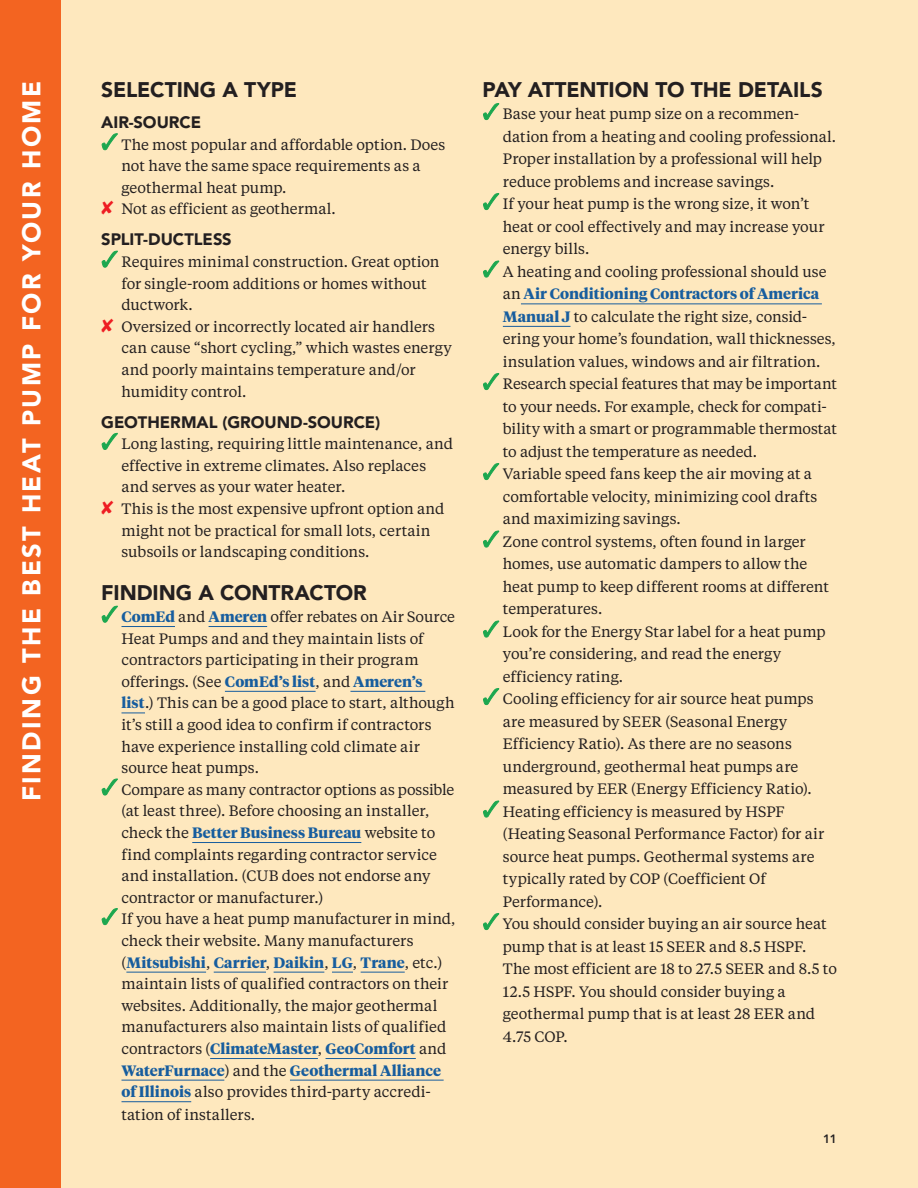
<style>
.page{position:relative;width:918px;height:1188px;background:#fee8be}
.page>*{position:absolute;margin:0;border:0;box-sizing:border-box;transform-origin:0 0}
.Header_2{font:900 25.5px "Avenir LT Std";letter-spacing:.095em;color:#fff}
.t1{font:900 21px "Avenir LT Std";letter-spacing:-.005em;color:#231f20}
.t2{font:900 16.5px "Avenir LT Std";color:#231f20}
.t3{font:15px/22.5px "Tiempos Text";letter-spacing:.005em;color:#231f20}
.Footnote_text{font:800 12px "Avenir LT Std";color:#231f20}
.s1{color:#ee1d23}
.s2{font-family:"Tiempos Headline";font-weight:700;color:#175d9e}
</style>
<div class="page">
<hr style="left:122px;top:626px;width:53px;height:1px;background:#175d9e">
<hr style="left:209px;top:626px;width:58px;height:1px;background:#175d9e">
<hr style="left:225px;top:691px;width:91px;height:1px;background:#175d9e">
<hr style="left:350px;top:691px;width:75px;height:1px;background:#175d9e">
<svg style="left:122px;top:713px;width:23px;height:1px"></svg>
<hr style="left:192px;top:842px;width:169px;height:1px;background:#175d9e">
<hr style="left:126px;top:972px;width:80px;height:1px;background:#175d9e">
<hr style="left:214px;top:972px;width:52px;height:1px;background:#175d9e">
<hr style="left:274px;top:972px;width:50px;height:1px;background:#175d9e">
<svg style="left:332px;top:972px;width:21px;height:1px"></svg>
<hr style="left:361px;top:972px;width:44px;height:1px;background:#175d9e">
<hr style="left:210px;top:1058px;width:108px;height:1px;background:#175d9e">
<hr style="left:326px;top:1058px;width:90px;height:1px;background:#175d9e">
<hr style="left:122px;top:1080px;width:102px;height:1px;background:#175d9e">
<hr style="left:290px;top:1080px;width:154px;height:1px;background:#175d9e">
<hr style="left:122px;top:1101px;width:69px;height:1px;background:#175d9e">
<hr style="left:521px;top:304px;width:301px;height:1px;background:#175d9e">
<hr style="left:503px;top:326px;width:67px;height:1px;background:#175d9e">
<div style="left:0;top:0;width:61px;height:1188px;background:#f36421"></div>
<p class="Header_2" style="left:16px;top:801px;width:722px;rotate:-90deg">FINDING THE BEST HEAT PUMP FOR YOUR HOME</p>
<p class="t1" style="left:101px;top:77px;width:197px">SELECTING A TYPE</p>
<p class="t2" style="left:101px;top:112px;width:101px">AIR-SOURCE</p>
<p class="t3" style="left:122px;top:133px;width:325px;line-height:21.6px">The most popular and affordable option. Does not have the same space requirements as a geothermal heat pump.</p>
<p class="t3" style="left:101px;top:197px;width:236px"><span class="s1">✘</span> Not as efficient as geothermal.</p>
<p class="t2" style="left:101px;top:230px;width:132px">SPLIT-DUCTLESS</p>
<p class="t3" style="left:122px;top:250px;width:320px;line-height:21.6px">Requires minimal construction. Great option for single-room additions or homes without ductwork.</p>
<p class="t3" style="left:122px;top:315px;width:332px;line-height:21.6px;text-indent:-20px"><span class="s1">✘</span> Oversized or incorrectly located air handlers can cause “short cycling,” which wastes energy and poorly maintains temperature and/or humidity control.</p>
<p class="t2" style="left:101px;top:412px;width:281px">GEOTHERMAL (GROUND-SOURCE)</p>
<p class="t3" style="left:122px;top:432px;width:333px;line-height:21.6px">Long lasting, requiring little maintenance, and effective in extreme climates. Also replaces and serves as your water heater.</p>
<p class="t3" style="left:122px;top:497px;width:324px;line-height:21.6px;text-indent:-20px"><span class="s1">✘</span> This is the most expensive upfront option and might not be practical for small lots, certain subsoils or landscaping conditions.</p>
<p class="t1" style="left:101px;top:580px;width:267px">FINDING A CONTRACTOR</p>
<p class="t3" style="left:122px;top:605px;width:335px;line-height:21.6px"><span class="s2">ComEd</span> and <span class="s2">Ameren</span> offer rebates on Air Source Heat Pumps and and they maintain lists of contractors participating in their program offerings. (See <span class="s2">ComEd’s list</span>, and <span class="s2">Ameren’s list</span>.) This can be a good place to start, although it’s still a good idea to confirm if contractors have experience installing cold climate air source heat pumps.</p>
<p class="t3" style="left:122px;top:778px;width:334px;line-height:21.6px">Compare as many contractor options as possible (at least three). Before choosing an installer, check the <span class="s2">Better Business Bureau</span> website to find complaints regarding contractor service and installation. (CUB does not endorse any contractor or manufacturer.)</p>
<p class="t3" style="left:122px;top:908px;width:336px;line-height:21.8px">If you have a heat pump manufacturer in mind, check their website. Many manufacturers (<span class="s2">Mitsubishi</span>, <span class="s2">Carrier</span>, <span class="s2">Daikin</span>, <span class="s2">LG</span>, <span class="s2">Trane</span>, etc.) maintain lists of qualified contractors on their websites. Additionally, the major geothermal manufacturers also maintain lists of qualified contractors (<span class="s2">ClimateMaster</span>, <span class="s2">GeoComfort</span> and <span class="s2">WaterFurnace</span>) and the <span class="s2">Geothermal Alliance of Illinois</span> also provides third-party accredi&shy;tation of installers.</p>
<p class="t1" style="left:483px;top:77px;width:342px">PAY ATTENTION TO THE DETAILS</p>
<p class="t3" style="left:503px;top:102px;width:335px">Base your heat pump size on a recommen&shy;dation from a heating and cooling professional.<br>Proper installation by a professional will help reduce problems and increase savings.</p>
<p class="t3" style="left:503px;top:192px;width:323px">If your heat pump is the wrong size, it won’t heat or cool effectively and may increase your energy bills.</p>
<p class="t3" style="left:503px;top:260px;width:335px">A heating and cooling professional should use an <span class="s2">Air Conditioning Contractors of America Manual J</span> to calculate the right size, consid&shy;ering your home’s foundation, wall thicknesses, insulation values, windows and air filtration.</p>
<p class="t3" style="left:503px;top:372px;width:336px">Research special features that may be important to your needs. For example, check for compati&shy;bility with a smart or programmable thermostat to adjust the temperature as needed.</p>
<p class="t3" style="left:503px;top:462px;width:316px">Variable speed fans keep the air moving at a comfortable velocity, minimizing cool drafts and maximizing savings.</p>
<p class="t3" style="left:503px;top:530px;width:328px">Zone control systems, often found in larger homes, use automatic dampers to allow the heat pump to keep different rooms at different temperatures.</p>
<p class="t3" style="left:503px;top:620px;width:324px">Look for the Energy Star label for a heat pump you’re considering, and read the energy efficiency rating.</p>
<p class="t3" style="left:503px;top:687px;width:312px">Cooling efficiency for air source heat pumps are measured by SEER (Seasonal Energy Efficiency Ratio). As there are no seasons underground, geothermal heat pumps are measured by EER (Energy Efficiency Ratio).</p>
<p class="t3" style="left:503px;top:800px;width:323px">Heating efficiency is measured by HSPF (Heating Seasonal Performance Factor) for air source heat pumps. Geothermal systems are typically rated by COP (Coefficient Of Performance).</p>
<p class="t3" style="left:503px;top:912px;width:336px">You should consider buying an air source heat pump that is at least 15 SEER and 8.5 HSPF.<br>The most efficient are 18 to 27.5 SEER and 8.5 to 12.5 HSPF. You should consider buying a geothermal pump that is at least 28 EER and 4.75 COP.</p>
<p class="Footnote_text" style="left:823px;top:1132px;width:15px">11</p>
</div>
